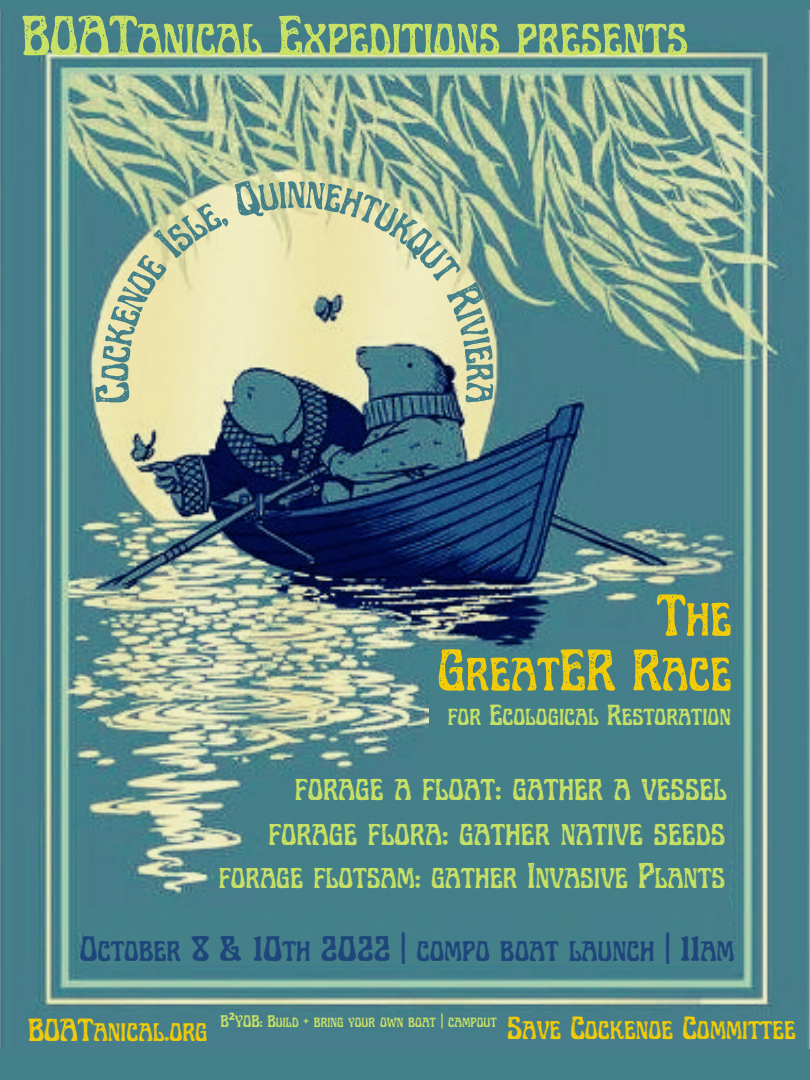
<style>
.page{position:relative;width:810px;height:1080px;background:#448089}
.page>*{position:absolute;margin:0;border:0;box-sizing:border-box;transform-origin:0 0}
.t1{font:59.31px/54.9px "Art Nuvo Letterpress";color:#f1cc07;text-align:right}
.t2{font:56.88px "Art Nuvo Letterpress";color:#c9e265}
.t3{font:48px "Art Nuvo Letterpress";color:#448089}
.t4{font:38.06px/45px "Art Nuvo Letterpress";color:#c9e265;text-align:right}
.t5{font:36.19px "Art Nuvo Letterpress";color:#c9e265}
.t6{font:35.56px "Art Nuvo";color:#1e467b}
.t7{font:32.25px "Art Nuvo Letterpress";color:#f1cc07}
.t8{font:29.38px "Art Nuvo Letterpress";color:#c9e265}
.t9{font:16.88px "Art Nuvo Letterpress";color:#c9e265}
.s1{font-family:"Noto Sans";font-weight:700}
</style>
<div class="page">
<img style="left:0;top:11px;width:810px;height:1038px">
<img style="left:430px;top:655px;width:307px;height:129px">
<img style="left:259px;top:786px;width:470px;height:123px">
<img style="left:237px;top:798px;width:395px;height:31px">
<img style="left:84px;top:909px;width:648px;height:54px">
<svg style="left:94px;top:178px;width:193px;height:227px;background:#ced4ab"></svg>
<svg style="left:306px;top:181px;width:188px;height:223px;background:#c1c8a4"></svg>
<h2 class="t2" style="left:22px;top:12px;width:668px">BOATanical Expeditions presents</h2>
<p class="t3" style="left:287px;top:172px;width:21px">n</p>
<h1 class="t1" style="left:437px;top:592px;width:296px">The<br>GreatER Race</h1>
<p class="t8" style="left:448px;top:703px;width:285px">for Ecological Restoration</p>
<p class="t4" style="left:268px;top:767px;width:460px">forage a float: gather a vessel forage flora: gather native seeds</p>
<p class="t5" style="left:219px;top:861px;width:508px">forage flotsam: gather Invasive Plants</p>
<p class="t6" style="left:80px;top:935px;width:656px">October 8 &amp; 10th 2022 | compo boat launch | 11am</p>
<p class="t9" style="left:220px;top:1015px;width:278px">B<span class="s1">²</span>YOB: Build + bring your own boat | campout</p>
<p class="t7" style="left:28px;top:1017px;width:181px">BOATanical.org</p>
<p class="t7" style="left:507px;top:1014px;width:290px">Save Cockenoe Committee</p>
</div>
